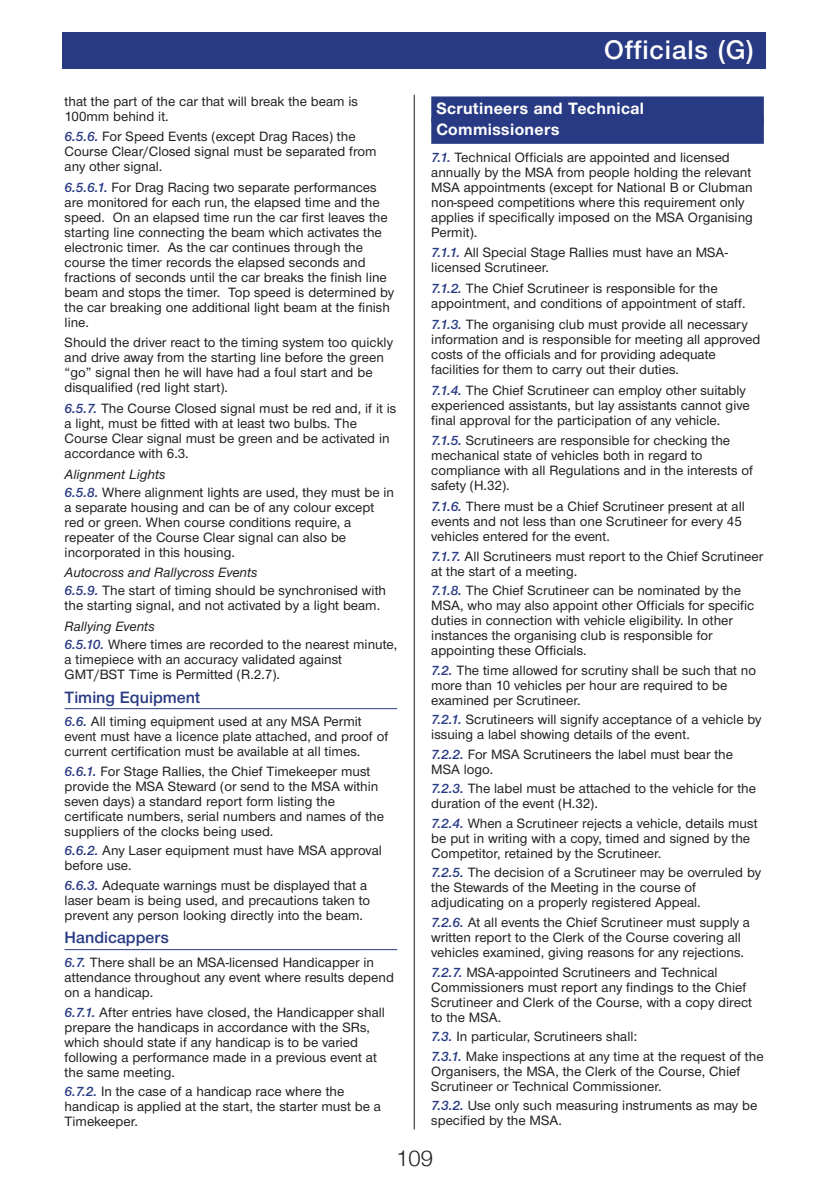
<style>
.page{position:relative;width:828px;height:1180px;background:#fff}
.page>*{position:absolute;margin:0;border:0;box-sizing:border-box;transform-origin:0 0}
.t1{font:500 26px "Helvetica Neue";letter-spacing:.035em;color:#fff}
.t2{font:300 22px "Helvetica Neue";color:#201d1d}
.t3{font:700 17px/21.4px "Nimbus Sans Novus T";letter-spacing:.025em;color:#fff}
.t4{font:600 17px "Nimbus Sans Novus T";color:#283a83}
.t5{font:500 14px/15px "Nimbus Sans Novus T";color:#201d1d}
.s1{font-weight:600;font-style:italic;color:#283a83}
.s2{font-style:italic}
</style>
<div class="page">
<hr style="left:414px;top:95px;width:1px;height:1034px;background:#201d1d">
<div style="left:62px;top:32px;width:703px;height:37px;background:#283a83"></div>
<hr style="left:65px;top:708px;width:332px;height:1px;background:#283a83">
<hr style="left:65px;top:948px;width:332px;height:1px;background:#283a83">
<div style="left:431px;top:96px;width:333px;height:26px;background:#283a83"></div>
<div style="left:431px;top:118px;width:333px;height:26px;background:#283a83"></div>
<p class="t5" style="left:65px;top:95px;width:295px">that the part of the car that will break the beam is<br>100mm behind it.</p>
<p class="t5" style="left:65px;top:130px;width:313px"><span class="s1">6.5.6.</span> For Speed Events (except Drag Races) the<br>Course Clear/Closed signal must be separated from any other signal.</p>
<p class="t5" style="left:65px;top:181px;width:331px"><span class="s1">6.5.6.1.</span> For Drag Racing two separate performances are monitored for each run, the elapsed time and the speed. On an elapsed time run the car first leaves the starting line connecting the beam which activates the electronic timer. As the car continues through the course the timer records the elapsed seconds and fractions of seconds until the car breaks the finish line beam and stops the timer. Top speed is determined by the car breaking one additional light beam at the finish line.</p>
<p class="t5" style="left:65px;top:336px;width:330px">Should the driver react to the timing system too quickly and drive away from the starting line before the green “go” signal then he will have had a foul start and be disqualified (red light start).</p>
<p class="t5" style="left:65px;top:402px;width:333px"><span class="s1">6.5.7.</span> The Course Closed signal must be red and, if it is a light, must be fitted with at least two bulbs. The Course Clear signal must be green and be activated in accordance with 6.3.</p>
<p class="t5" style="left:65px;top:466px;width:331px;line-height:17.8px"><span class="s2">Alignment Lights<br></span><span class="s1">6.5.8.</span> Where alignment lights are used, they must be in</p>
<p class="t5" style="left:65px;top:500px;width:311px">a separate housing and can be of any colour except red or green. When course conditions require, a repeater of the Course Clear signal can also be incorporated in this housing.</p>
<p class="t5" style="left:65px;top:565px;width:323px;line-height:17.8px"><span class="s2">Autocross and Rallycross Events<br></span><span class="s1">6.5.9.</span> The start of timing should be synchronised with</p>
<p class="t5" style="left:65px;top:599px;width:317px">the starting signal, and not activated by a light beam.</p>
<p class="t5" style="left:65px;top:618px;width:334px;line-height:17.8px"><span class="s2">Rallying Events<br></span><span class="s1">6.5.10.</span> Where times are recorded to the nearest minute,</p>
<p class="t5" style="left:65px;top:652px;width:279px">a timepiece with an accuracy validated against<br>GMT/BST Time is Permitted (R.2.7).</p>
<p class="t4" style="left:65px;top:690px;width:137px">Timing Equipment</p>
<p class="t5" style="left:65px;top:715px;width:325px"><span class="s1">6.6.</span> All timing equipment used at any MSA Permit event must have a licence plate attached, and proof of current certification must be available at all times.</p>
<p class="t5" style="left:65px;top:764px;width:321px"><span class="s1">6.6.1.</span> For Stage Rallies, the Chief Timekeeper must provide the MSA Steward (or send to the MSA within seven days) a standard report form listing the certificate numbers, serial numbers and names of the suppliers of the clocks being used.</p>
<p class="t5" style="left:65px;top:844px;width:319px"><span class="s1">6.6.2.</span> Any Laser equipment must have MSA approval before use.</p>
<p class="t5" style="left:65px;top:878px;width:307px"><span class="s1">6.6.3.</span> Adequate warnings must be displayed that a laser beam is being used, and precautions taken to prevent any person looking directly into the beam.</p>
<p class="t4" style="left:65px;top:930px;width:106px">Handicappers</p>
<p class="t5" style="left:65px;top:955px;width:331px"><span class="s1">6.7.</span> There shall be an MSA-licensed Handicapper in attendance throughout any event where results depend on a handicap.</p>
<p class="t5" style="left:65px;top:1005px;width:322px"><span class="s1">6.7.1.</span> After entries have closed, the Handicapper shall prepare the handicaps in accordance with the SRs, which should state if any handicap is to be varied following a performance made in a previous event at the same meeting.</p>
<p class="t5" style="left:65px;top:1084px;width:318px"><span class="s1">6.7.2.</span> In the case of a handicap race where the handicap is applied at the start, the starter must be a<br>Timekeeper.</p>
<h1 class="t1" style="left:604px;top:40px;width:151px">Officials (G)</h1>
<p class="t3" style="left:436px;top:99px;width:209px">Scrutineers and Technical<br>Commissioners</p>
<p class="t5" style="left:431px;top:151px;width:323px"><span class="s1">7.1.</span> Technical Officials are appointed and licensed annually by the MSA from people holding the relevant MSA appointments (except for National B or Clubman non-speed competitions where this requirement only applies if specifically imposed on the MSA Organising Permit).</p>
<p class="t5" style="left:431px;top:246px;width:298px"><span class="s1">7.1.1.</span> All Special Stage Rallies must have an MSA&shy;licensed Scrutineer.</p>
<p class="t5" style="left:431px;top:282px;width:316px"><span class="s1">7.1.2.</span> The Chief Scrutineer is responsible for the appointment, and conditions of appointment of staff.</p>
<p class="t5" style="left:431px;top:318px;width:330px"><span class="s1">7.1.3.</span> The organising club must provide all necessary information and is responsible for meeting all approved costs of the officials and for providing adequate facilities for them to carry out their duties.</p>
<p class="t5" style="left:431px;top:383px;width:320px"><span class="s1">7.1.4.</span> The Chief Scrutineer can employ other suitably experienced assistants, but lay assistants cannot give final approval for the participation of any vehicle.</p>
<p class="t5" style="left:431px;top:434px;width:323px"><span class="s1">7.1.5.</span> Scrutineers are responsible for checking the mechanical state of vehicles both in regard to compliance with all Regulations and in the interests of safety (H.32).</p>
<p class="t5" style="left:431px;top:500px;width:315px"><span class="s1">7.1.6.</span> There must be a Chief Scrutineer present at all events and not less than one Scrutineer for every 45 vehicles entered for the event.</p>
<p class="t5" style="left:431px;top:549px;width:333px"><span class="s1">7.1.7.</span> All Scrutineers must report to the Chief Scrutineer at the start of a meeting.</p>
<p class="t5" style="left:431px;top:584px;width:324px"><span class="s1">7.1.8.</span> The Chief Scrutineer can be nominated by the MSA, who may also appoint other Officials for specific duties in connection with vehicle eligibility. In other instances the organising club is responsible for appointing these Officials.</p>
<p class="t5" style="left:431px;top:663px;width:326px"><span class="s1">7.2.</span> The time allowed for scrutiny shall be such that no more than 10 vehicles per hour are required to be examined per Scrutineer.</p>
<p class="t5" style="left:431px;top:713px;width:332px"><span class="s1">7.2.1.</span> Scrutineers will signify acceptance of a vehicle by issuing a label showing details of the event.</p>
<p class="t5" style="left:431px;top:747px;width:303px"><span class="s1">7.2.2.</span> For MSA Scrutineers the label must bear the<br>MSA logo.</p>
<p class="t5" style="left:431px;top:782px;width:326px"><span class="s1">7.2.3.</span> The label must be attached to the vehicle for the duration of the event (H.32).</p>
<p class="t5" style="left:431px;top:816px;width:328px"><span class="s1">7.2.4.</span> When a Scrutineer rejects a vehicle, details must be put in writing with a copy, timed and signed by the<br>Competitor, retained by the Scrutineer.</p>
<p class="t5" style="left:431px;top:866px;width:331px"><span class="s1">7.2.5.</span> The decision of a Scrutineer may be overruled by the Stewards of the Meeting in the course of adjudicating on a properly registered Appeal.</p>
<p class="t5" style="left:431px;top:915px;width:320px"><span class="s1">7.2.6.</span> At all events the Chief Scrutineer must supply a written report to the Clerk of the Course covering all vehicles examined, giving reasons for any rejections.</p>
<p class="t5" style="left:431px;top:965px;width:322px"><span class="s1">7.2.7.</span> MSA-appointed Scrutineers and Technical Commissioners must report any findings to the Chief Scrutineer and Clerk of the Course, with a copy direct to the MSA.</p>
<p class="t5" style="left:431px;top:1027px;width:334px;line-height:19.6px"><span class="s1">7.3.</span> In particular, Scrutineers shall:<br><span class="s1">7.3.1.</span> Make inspections at any time at the request of the</p>
<p class="t5" style="left:431px;top:1064px;width:310px">Organisers, the MSA, the Clerk of the Course, Chief<br>Scrutineer or Technical Commissioner.</p>
<p class="t5" style="left:431px;top:1099px;width:327px"><span class="s1">7.3.2.</span> Use only such measuring instruments as may be specified by the MSA.</p>
<h2 class="t2" style="left:396px;top:1144px;width:38px">109</h2>
</div>
